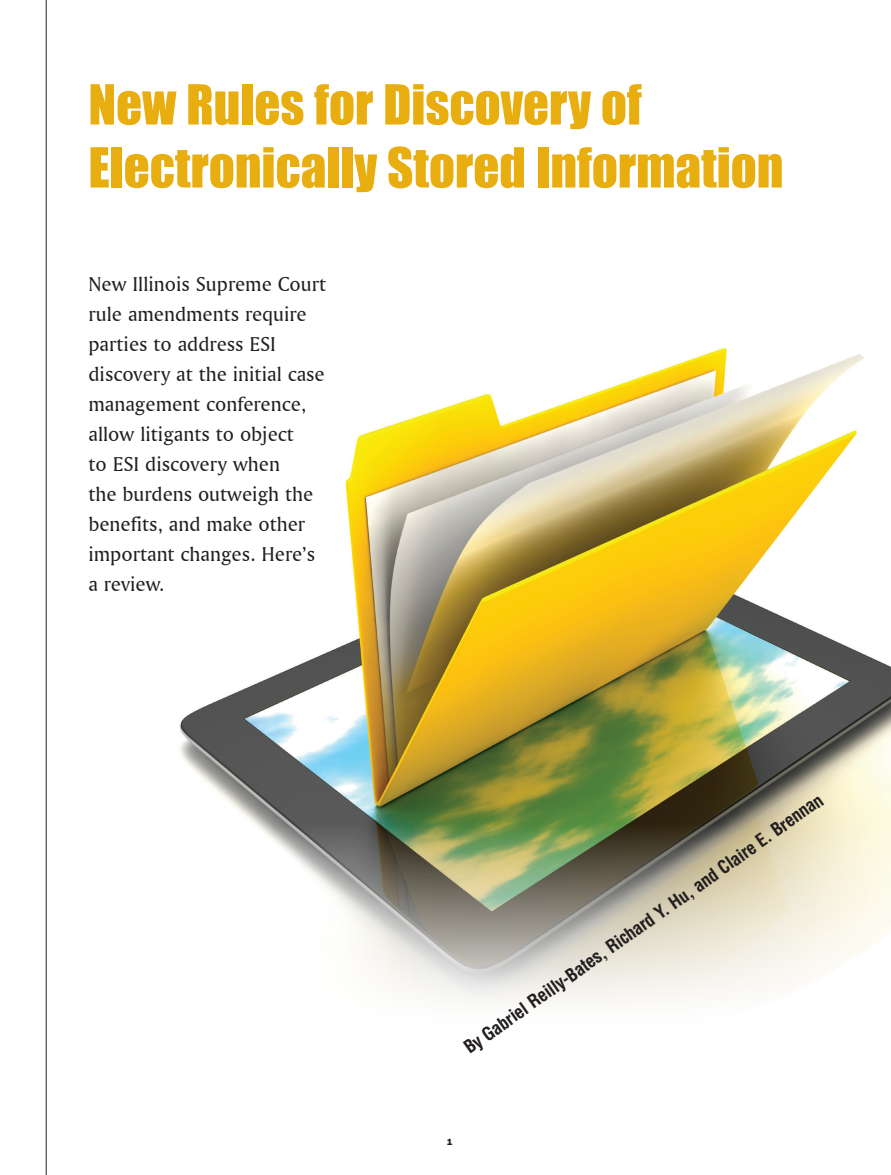
<style>
.page{position:relative;width:891px;height:1175px;background:#fff}
.page>*{position:absolute;margin:0;border:0;box-sizing:border-box;transform-origin:0 0}
.arthed{font:51px/63px "Impact";color:#e8ad0f}
.artsubhed{font:21px/30px "Amerigo BT Roman A";color:#231f20}
.byline{font:700 condensed 18px "Helvetica LT Std";color:#231f20}
.t1{font:9px "ITC Franklin Gothic Std Hvy";color:#231f20}
</style>
<div class="page">
<img style="left:179px;top:348px;width:712px;height:654px">
<hr style="left:46px;top:0;width:1px;height:1174px;background:#231f20">
<p class="arthed" style="left:88px;top:72px;width:696px">New Rules for Discovery of<br>Electronically Stored Information</p>
<p class="artsubhed" style="left:88px;top:268px;width:239px">New Illinois Supreme Court rule amendments require parties to address ESI discovery at the initial case management conference, allow litigants to object<br>to ESI discovery when<br>the burdens outweigh the benefits, and make other important changes. Here’s a review.</p>
<p class="byline" style="left:459px;top:1039px;width:436px;rotate:-35deg">By Gabriel Reilly-Bates, Richard Y. Hu, and Claire E. Brennan</p>
<p class="t1" style="left:447px;top:1136px;width:7px">1</p>
</div>
